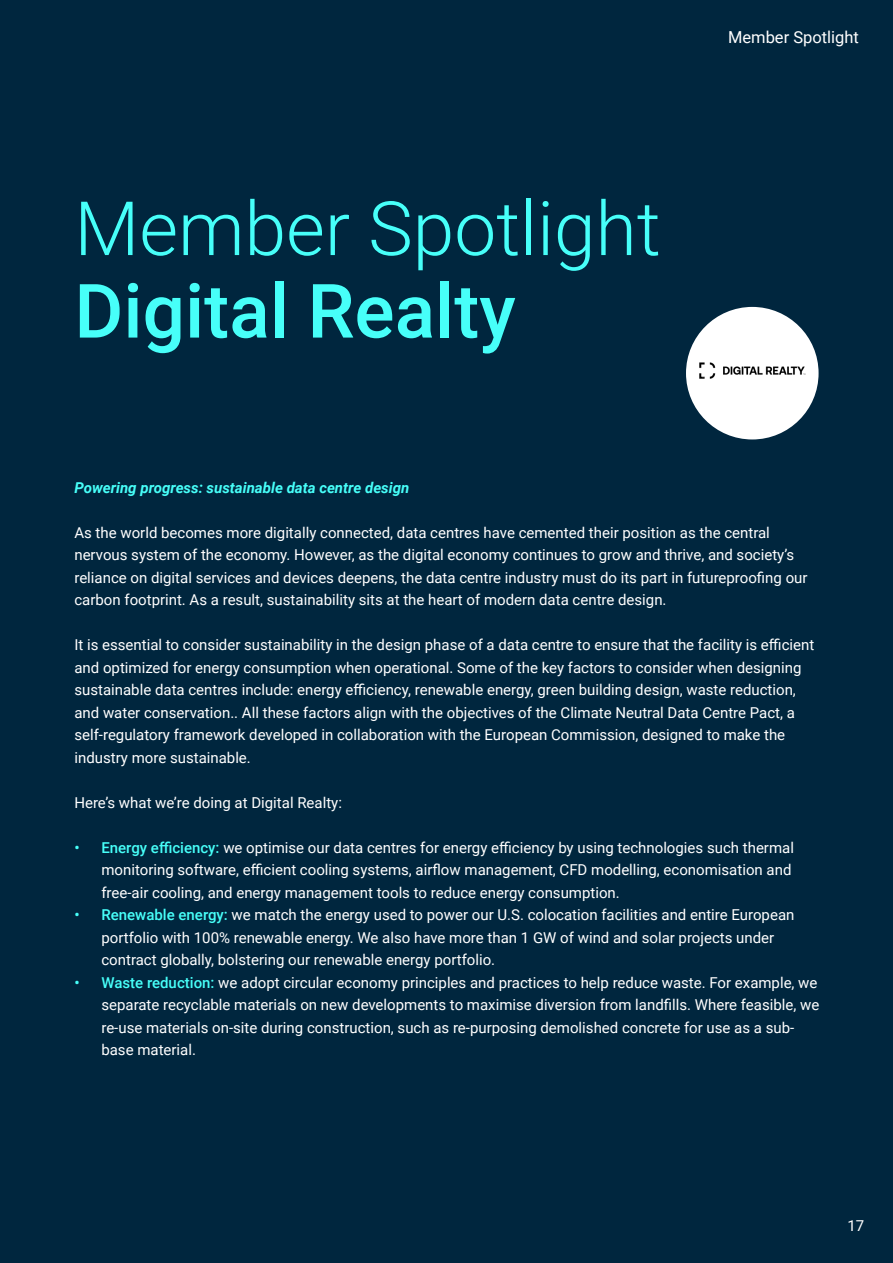
<style>
.page{position:relative;width:893px;height:1263px;background:#00263e}
.page>*{position:absolute;margin:0;border:0;box-sizing:border-box;transform-origin:0 0}
.Page_Title{font:300 75px "Roboto";color:#47fff9}
.Page_Title-2{font:500 75px "Roboto";color:#47fff9}
.Body_Copy{font:16.5px "Roboto";color:#fff}
.References{font:15px/22.5px "Roboto";color:#fff}
.References-2{font:italic 700 15px "Roboto";color:#47fff9}
.Page_Number{font:15px "Roboto";color:#fff}
.s1{font-weight:500;color:#47fff9}
</style>
<div class="page">
<div style="left:686px;top:307px;width:133px;height:132px;background:#fff;border-radius:50%"></div>
<img style="left:699px;top:362px;width:107px;height:17px">
<p class="Page_Title" style="left:74px;top:176px;width:588px">Member Spotlight</p>
<p class="Page_Title-2" style="left:74px;top:258px;width:443px">Digital Realty</p>
<p class="Body_Copy" style="left:728px;top:26px;width:132px">Member Spotlight</p>
<p class="References-2" style="left:74px;top:477px;width:336px">Powering progress: sustainable data centre design</p>
<p class="References" style="left:74px;top:521px;width:735px">As the world becomes more digitally connected, data centres have cemented their position as the central nervous system of the economy. However, as the digital economy continues to grow and thrive, and society’s reliance on digital services and devices deepens, the data centre industry must do its part in futureproofing our carbon footprint. As a result, sustainability sits at the heart of modern data centre design.</p>
<p class="References" style="left:74px;top:633px;width:741px">It is essential to consider sustainability in the design phase of a data centre to ensure that the facility is efficient and optimized for energy consumption when operational. Some of the key factors to consider when designing sustainable data centres include: energy efficiency, renewable energy, green building design, waste reduction, and water conservation.. All these factors align with the objectives of the Climate Neutral Data Centre Pact, a self-regulatory framework developed in collaboration with the European Commission, designed to make the industry more sustainable.</p>
<p class="References" style="left:74px;top:791px;width:269px">Here’s what we’re doing at Digital Realty:</p>
<p class="References" style="left:101px;top:836px;width:694px;text-indent:-27px"><span class="s1">• Energy efficiency:</span> we optimise our data centres for energy efficiency by using technologies such thermal monitoring software, efficient cooling systems, airflow management, CFD modelling, economisation and free-air cooling, and energy management tools to reduce energy consumption.</p>
<p class="References" style="left:101px;top:903px;width:694px;text-indent:-27px"><span class="s1">• Renewable energy:</span> we match the energy used to power our U.S. colocation facilities and entire European portfolio with 100% renewable energy. We also have more than 1 GW of wind and solar projects under contract globally, bolstering our renewable energy portfolio.</p>
<p class="References" style="left:101px;top:971px;width:719px;text-indent:-27px"><span class="s1">• Waste reduction:</span> we adopt circular economy principles and practices to help reduce waste. For example, we separate recyclable materials on new developments to maximise diversion from landfills. Where feasible, we re-use materials on-site during construction, such as re-purposing demolished concrete for use as a sub&shy;base material.</p>
<p class="Page_Number" style="left:847px;top:1215px;width:18px">17</p>
</div>
